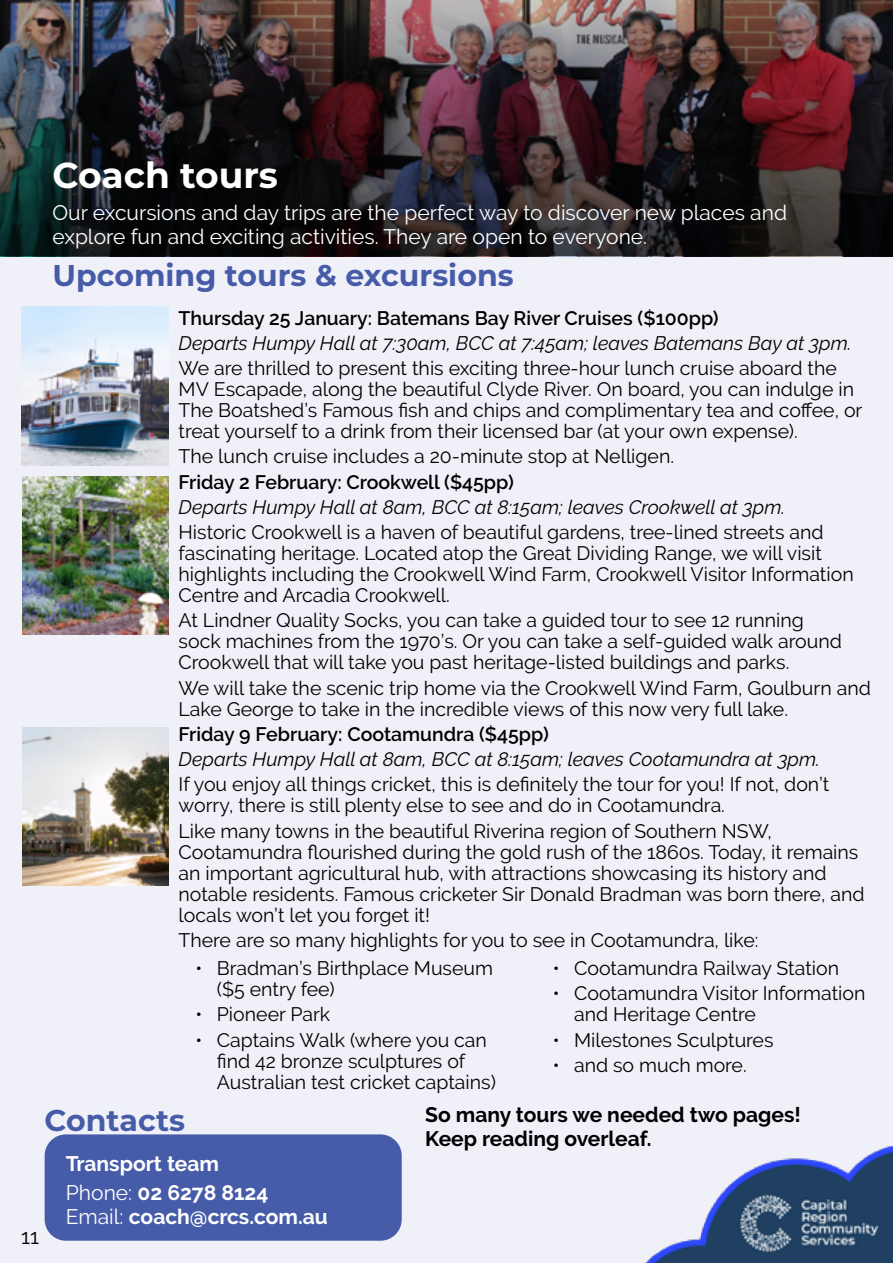
<style>
.page{position:relative;width:893px;height:1263px;background:#fff}
.page>*{position:absolute;margin:0;border:0;box-sizing:border-box;transform-origin:0 0}
.t1{font:700 36px "Montserrat";letter-spacing:-.005em;color:#fff}
.t2{font:700 30px "Montserrat";color:#465ca9}
.t3{font:21px/24px "Raleway";color:#fff}
.t4{font:700 21px/28.2px "Raleway";color:#fff}
.t5{font:700 21px/24px "Raleway";color:#000}
.t6{font:21px "Raleway";color:#000}
.t7{font:19.5px/21px "Raleway";color:#000}
.t8{font:italic 19.5px "Raleway";color:#000}
.t9{font:600 19.5px "Raleway";color:#000}
.s1{font-weight:400}
</style>
<div class="page">
<div style="left:0;top:256px;width:893px;height:846px;background:#f0f0f8"></div>
<img style="left:0;top:1102px;width:893px;height:161px">
<img style="left:0;top:0;width:893px;height:256px">
<div style="left:45px;top:1134px;width:357px;height:107px;background:#465ca9;border-radius:21px"></div>
<img style="left:21px;top:306px;width:147px;height:159px">
<img style="left:22px;top:477px;width:147px;height:158px">
<img style="left:22px;top:727px;width:147px;height:158px">
<h1 class="t1" style="left:52px;top:149px;width:227px">Coach tours</h1>
<p class="t3" style="left:52px;top:201px;width:736px">Our excursions and day trips are the perfect way to discover new places and explore fun and exciting activities. They are open to everyone.</p>
<h2 class="t2" style="left:52px;top:254px;width:463px">Upcoming tours &amp; excursions</h2>
<p class="t9" style="left:179px;top:306px;width:542px">Thursday 25 January: Batemans Bay River Cruises ($100pp)</p>
<p class="t8" style="left:179px;top:332px;width:674px">Departs Humpy Hall at 7:30am, BCC at 7:45am; leaves Batemans Bay at 3pm.</p>
<p class="t7" style="left:179px;top:358px;width:685px">We are thrilled to present this exciting three-hour lunch cruise aboard the MV Escapade, along the beautiful Clyde River. On board, you can indulge in The Boatshed’s Famous fish and chips and complimentary tea and coffee, or treat yourself to a drink from their licensed bar (at your own expense).</p>
<p class="t7" style="left:179px;top:446px;width:497px">The lunch cruise includes a 20-minute stop at Nelligen.</p>
<p class="t9" style="left:179px;top:470px;width:337px">Friday 2 February: Crookwell ($45pp)</p>
<p class="t8" style="left:179px;top:496px;width:608px">Departs Humpy Hall at 8am, BCC at 8:15am; leaves Crookwell at 3pm.</p>
<p class="t7" style="left:179px;top:522px;width:677px">Historic Crookwell is a haven of beautiful gardens, tree-lined streets and fascinating heritage. Located atop the Great Dividing Range, we will visit highlights including the Crookwell Wind Farm, Crookwell Visitor Information Centre and Arcadia Crookwell.</p>
<p class="t7" style="left:179px;top:610px;width:665px">At Lindner Quality Socks, you can take a guided tour to see 12 running sock machines from the 1970’s. Or you can take a self-guided walk around<br>Crookwell that will take you past heritage-listed buildings and parks.</p>
<p class="t7" style="left:179px;top:677px;width:694px">We will take the scenic trip home via the Crookwell Wind Farm, Goulburn and<br>Lake George to take in the incredible views of this now very full lake.</p>
<p class="t9" style="left:179px;top:723px;width:372px">Friday 9 February: Cootamundra ($45pp)</p>
<p class="t8" style="left:179px;top:748px;width:643px">Departs Humpy Hall at 8am, BCC at 8:15am; leaves Cootamundra at 3pm.</p>
<p class="t7" style="left:179px;top:774px;width:652px">If you enjoy all things cricket, this is definitely the tour for you! If not, don’t worry, there is still plenty else to see and do in Cootamundra.</p>
<p class="t7" style="left:179px;top:820px;width:687px">Like many towns in the beautiful Riverina region of Southern NSW, Cootamundra flourished during the gold rush of the 1860s. Today, it remains an important agricultural hub, with attractions showcasing its history and notable residents. Famous cricketer Sir Donald Bradman was born there, and locals won’t let you forget it!</p>
<p class="t7" style="left:179px;top:929px;width:581px">There are so many highlights for you to see in Cootamundra, like:</p>
<p class="t7" style="left:217px;top:957px;width:278px;text-indent:-21px">• Bradman’s Birthplace Museum ($5 entry fee)</p>
<p class="t7" style="left:196px;top:1004px;width:136px">• Pioneer Park</p>
<p class="t7" style="left:217px;top:1029px;width:281px;text-indent:-21px">• Captains Walk (where you can find 42 bronze sculptures of<br>Australian test cricket captains)</p>
<p class="t7" style="left:553px;top:957px;width:288px">• Cootamundra Railway Station</p>
<p class="t7" style="left:574px;top:983px;width:293px;text-indent:-21px">• Cootamundra Visitor Information and Heritage Centre</p>
<p class="t7" style="left:553px;top:1029px;width:222px">• Milestones Sculptures</p>
<p class="t7" style="left:553px;top:1054px;width:195px">• and so much more.</p>
<p class="t5" style="left:425px;top:1102px;width:377px">So many tours we needed two pages!<br>Keep reading overleaf.</p>
<h2 class="t2" style="left:45px;top:1099px;width:142px">Contacts</h2>
<p class="t4" style="left:66px;top:1150px;width:204px">Transport team<br><span class="s1">Phone:</span> 02 6278 8124</p>
<p class="t4" style="left:66px;top:1202px;width:263px"><span class="s1">Email:</span> coach@crcs.com.au</p>
<p class="t6" style="left:21px;top:1225px;width:19px">11</p>
</div>
